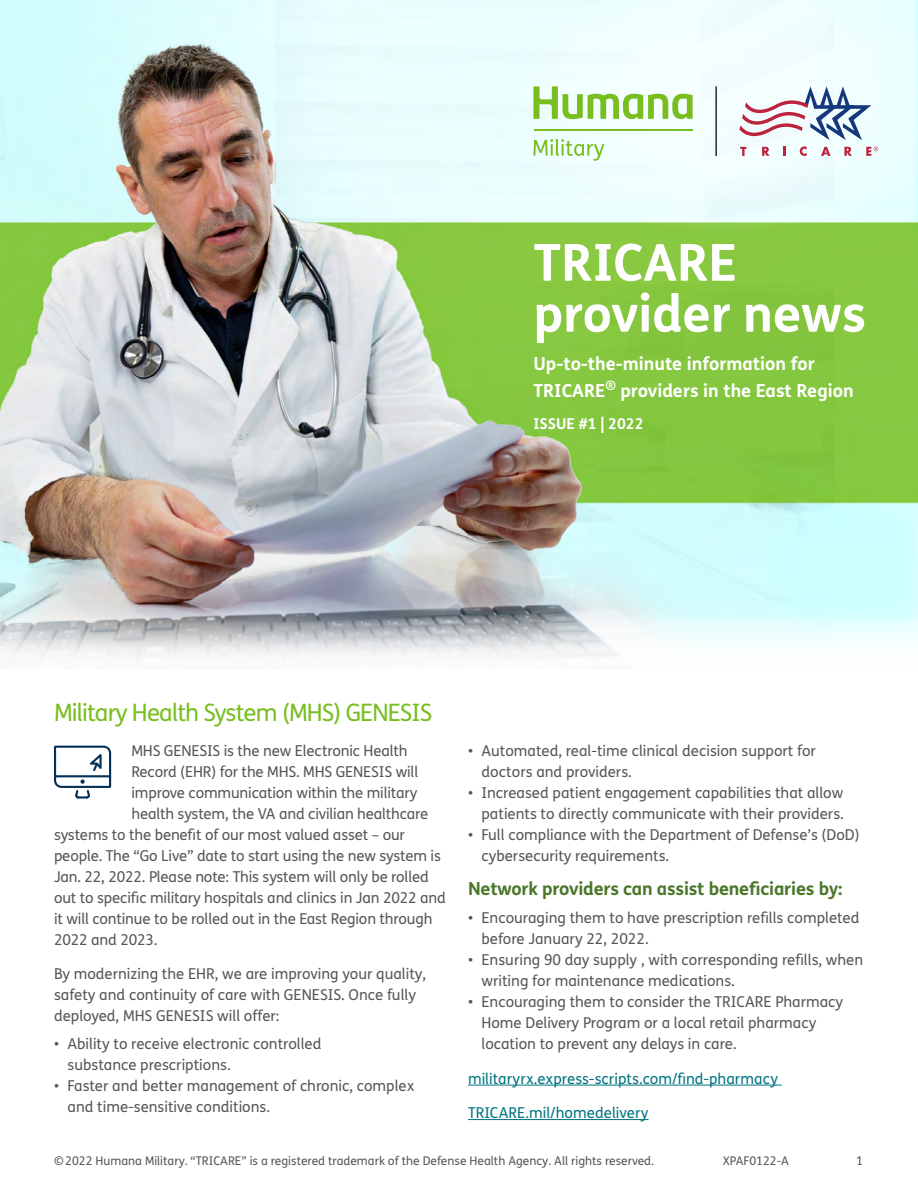
<style>
.page{position:relative;width:918px;height:1188px;background:#fff}
.page>*{position:absolute;margin:0;border:0;box-sizing:border-box;transform-origin:0 0}
.t1{font:700 51px/51px "FS Humana";color:#fff}
.t2{font:24px "FS Humana";letter-spacing:-.035em;color:#78be20}
.t3{font:700 18px/27px "FS Humana";color:#fff}
.t4{font:700 18px "FS Humana";letter-spacing:-.01em;color:#4a7729}
.t5{font:15px/21px "FS Humana";color:#53575a}
.t6{font:15px "FS Humana";letter-spacing:.005em;color:#007481}
.t7{font:700 15px "FS Humana";color:#fff}
.t8{font:12px "FS Humana";color:#53575a}
</style>
<div class="page">
<img style="left:0;top:0;width:918px;height:661px">
<svg style="left:491px;top:0;width:427px;height:233px;fill:#eff"></svg>
<hr style="left:468px;top:1085px;width:314px;height:1px;background:#007481">
<hr style="left:468px;top:1119px;width:181px;height:1px;background:#007481">
<svg style="left:54px;top:746px;width:57px;height:53px"></svg>
<svg style="left:739px;top:86px;width:132px;height:54px"></svg>
<svg style="left:740px;top:147px;width:6px;height:9px"></svg>
<svg style="left:762px;top:147px;width:8px;height:9px"></svg>
<svg style="left:783px;top:147px;width:2px;height:9px"></svg>
<svg style="left:800px;top:146px;width:7px;height:10px"></svg>
<svg style="left:821px;top:147px;width:10px;height:9px"></svg>
<svg style="left:844px;top:147px;width:8px;height:9px"></svg>
<svg style="left:866px;top:147px;width:12px;height:9px"></svg>
<hr style="left:716px;top:86px;width:1px;height:70px;background:#000">
<svg style="left:533px;top:139px;width:71px;height:22px"></svg>
<svg style="left:533px;top:86px;width:160px;height:33px"></svg>
<hr style="left:534px;top:129px;width:159px;height:1px;background:#78be20">
<h1 class="t1" style="left:533px;top:235px;width:334px">TRICARE provider news</h1>
<p class="t3" style="left:533px;top:349px;width:322px">Up-to-the-minute information for<br>TRICARE<sup>®</sup> providers in the East Region</p>
<p class="t7" style="left:533px;top:412px;width:112px">ISSUE #1 | 2022</p>
<h2 class="t2" style="left:54px;top:696px;width:380px">Military Health System (MHS) GENESIS</h2>
<p class="t5" style="left:131px;top:740px;width:278px">MHS GENESIS is the new Electronic Health</p>
<p class="t5" style="left:131px;top:761px;width:288px">Record (EHR) for the MHS. MHS GENESIS will</p>
<p class="t5" style="left:131px;top:782px;width:287px">improve communication within the military</p>
<p class="t5" style="left:131px;top:803px;width:299px">health system, the VA and civilian healthcare</p>
<p class="t5" style="left:54px;top:824px;width:353px">systems to the benefit of our most valued asset – our</p>
<p class="t5" style="left:54px;top:845px;width:388px">people. The “Go Live” date to start using the new system is</p>
<p class="t5" style="left:54px;top:866px;width:376px">Jan. 22, 2022. Please note: This system will only be rolled</p>
<p class="t5" style="left:54px;top:887px;width:393px">out to specific military hospitals and clinics in Jan 2022 and</p>
<p class="t5" style="left:54px;top:908px;width:380px">it will continue to be rolled out in the East Region through</p>
<p class="t5" style="left:54px;top:929px;width:105px">2022 and 2023.</p>
<p class="t5" style="left:54px;top:963px;width:374px">By modernizing the EHR, we are improving your quality, safety and continuity of care with GENESIS. Once fully deployed, MHS GENESIS will offer:</p>
<p class="t5" style="left:68px;top:1033px;width:255px;text-indent:-14px">• Ability to receive electronic controlled substance prescriptions.</p>
<p class="t5" style="left:68px;top:1075px;width:349px;text-indent:-14px">• Faster and better management of chronic, complex and time-sensitive conditions.</p>
<p class="t5" style="left:482px;top:740px;width:336px;text-indent:-14px">• Automated, real-time clinical decision support for doctors and providers.</p>
<p class="t5" style="left:468px;top:782px;width:377px;text-align:right">• Increased patient engagement capabilities that allow patients to directly communicate with their providers.</p>
<p class="t5" style="left:482px;top:824px;width:380px;text-indent:-14px">• Full compliance with the Department of Defense’s (DoD) cybersecurity requirements.</p>
<p class="t4" style="left:468px;top:875px;width:376px">Network providers can assist beneficiaries by:</p>
<p class="t5" style="left:482px;top:907px;width:379px;text-indent:-14px">• Encouraging them to have prescription refills completed before January 22, 2022.</p>
<p class="t5" style="left:482px;top:949px;width:383px;text-indent:-14px">• Ensuring 90 day supply , with corresponding refills, when writing for maintenance medications.</p>
<p class="t5" style="left:482px;top:991px;width:363px;text-indent:-14px">• Encouraging them to consider the TRICARE Pharmacy<br>Home Delivery Program or a local retail pharmacy location to prevent any delays in care.</p>
<p class="t6" style="left:468px;top:1068px;width:312px">militaryrx.express-scripts.com/find-pharmacy</p>
<p class="t6" style="left:468px;top:1102px;width:182px">TRICARE.mil/homedelivery</p>
<p class="t8" style="left:54px;top:1152px;width:602px">©2022 Humana Military. “TRICARE” is a registered trademark of the Defense Health Agency. All rights reserved.</p>
<p class="t8" style="left:723px;top:1152px;width:68px">XPAF0122-A</p>
<p class="t8" style="left:856px;top:1152px;width:8px">1</p>
</div>
